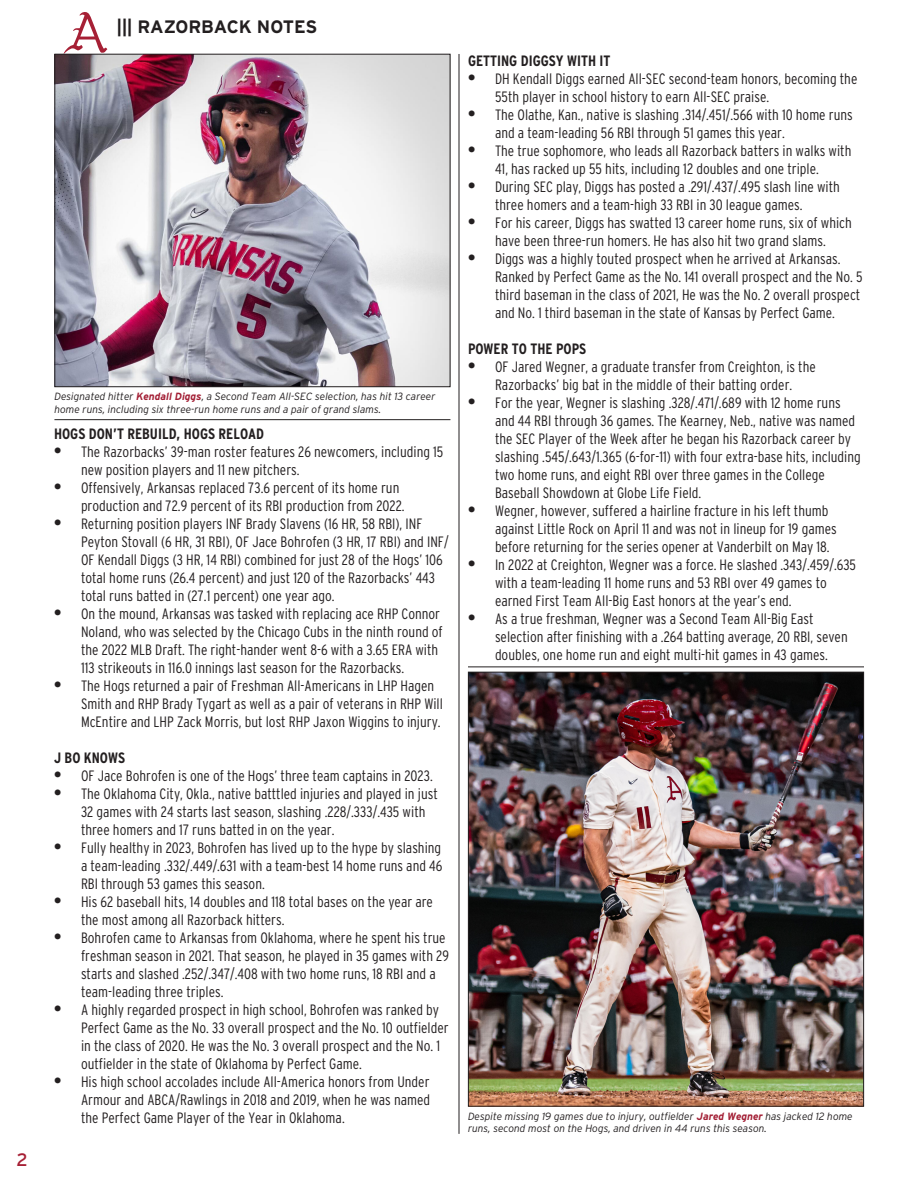
<style>
.page{position:relative;width:918px;height:1188px;background:#fff}
.page>*{position:absolute;margin:0;border:0;box-sizing:border-box;transform-origin:0 0}
.t1{font:700 18px "Interstate";letter-spacing:-.01em;color:#231f20}
.t2{font:18px "Interstate";color:#a62035}
.t3{font:300 15px/18px "Interstate Condensed";color:#231f20}
.t4{font:700 15px "Interstate Condensed";color:#231f20}
.t5{font:italic 300 10.5px/12.6px "Interstate";color:#231f20}
.s1{font-weight:700;color:#a31f35}
.s2{font-family:"Interstate";font-weight:700;font-stretch:condensed;font-size:18px}
</style>
<div class="page">
<svg style="left:64px;top:12px;width:43px;height:42px"></svg>
<hr style="left:459px;top:54px;width:1px;height:1080px;background:#231f20">
<hr style="left:54px;top:419px;width:396px;height:1px;background:#231f20">
<img style="left:56px;top:56px;width:392px;height:329px">
<div style="left:54px;top:54px;width:396px;height:333px;border:1px solid #231f20"></div>
<img style="left:470px;top:674px;width:392px;height:431px">
<hr style="left:468px;top:667px;width:396px;height:1px;background:#231f20">
<p class="t2" style="left:16px;top:1149px;width:13px">2</p>
<p class="t1" style="left:117px;top:16px;width:202px">||| RAZORBACK NOTES</p>
<p class="t5" style="left:54px;top:390px;width:383px">Designated hitter <span class="s1">Kendall Diggs</span>, a Second Team All-SEC selection, has hit 13 career home runs, including six three-run home runs and a pair of grand slams.</p>
<p class="t4" style="left:54px;top:426px;width:212px">HOGS DON’T REBUILD, HOGS RELOAD</p>
<p class="t3" style="left:81px;top:443px;width:364px;text-indent:-27px"><span class="s2">•</span> The Razorbacks’ 39-man roster features 26 newcomers, including 15 new position players and 11 new pitchers.</p>
<p class="t3" style="left:81px;top:479px;width:325px;text-indent:-27px"><span class="s2">•</span> Offensively, Arkansas replaced 73.6 percent of its home run production and 72.9 percent of its RBI production from 2022.</p>
<p class="t3" style="left:81px;top:515px;width:369px;text-indent:-27px"><span class="s2">•</span> Returning position players INF Brady Slavens (16 HR, 58 RBI), INF Peyton Stovall (6 HR, 31 RBI), OF Jace Bohrofen (3 HR, 17 RBI) and INF/ OF Kendall Diggs (3 HR, 14 RBI) combined for just 28 of the Hogs’ 106 total home runs (26.4 percent) and just 120 of the Razorbacks’ 443 total runs batted in (27.1 percent) one year ago.</p>
<p class="t3" style="left:81px;top:605px;width:363px;text-indent:-27px"><span class="s2">•</span> On the mound, Arkansas was tasked with replacing ace RHP Connor Noland, who was selected by the Chicago Cubs in the ninth round of the 2022 MLB Draft. The right-hander went 8-6 with a 3.65 ERA with 113 strikeouts in 116.0 innings last season for the Razorbacks.</p>
<p class="t3" style="left:81px;top:677px;width:364px;text-indent:-27px"><span class="s2">•</span> The Hogs returned a pair of Freshman All-Americans in LHP Hagen<br>Smith and RHP Brady Tygart as well as a pair of veterans in RHP Will<br>McEntire and LHP Zack Morris, but lost RHP Jaxon Wiggins to injury.</p>
<p class="t4" style="left:54px;top:750px;width:73px">J BO KNOWS</p>
<p class="t3" style="left:54px;top:767px;width:380px"><span class="s2">•</span> OF Jace Bohrofen is one of the Hogs’ three team captains in 2023.</p>
<p class="t3" style="left:81px;top:785px;width:358px;text-indent:-27px"><span class="s2">•</span> The Oklahoma City, Okla., native batttled injuries and played in just<br>32 games with 24 starts last season, slashing .228/.333/.435 with three homers and 17 runs batted in on the year.</p>
<p class="t3" style="left:81px;top:839px;width:363px;text-align:justify;text-indent:-27px"><span class="s2">•</span> Fully healthy in 2023, Bohrofen has lived up to the hype by slashing a team-leading .332/.449/.631 with a team-best 14 home runs and 46<br>RBI through 53 games this season.</p>
<p class="t3" style="left:81px;top:893px;width:353px;text-indent:-27px"><span class="s2">•</span> His 62 baseball hits, 14 doubles and 118 total bases on the year are the most among all Razorback hitters.</p>
<p class="t3" style="left:81px;top:929px;width:369px;text-indent:-27px"><span class="s2">•</span> Bohrofen came to Arkansas from Oklahoma, where he spent his true freshman season in 2021. That season, he played in 35 games with 29 starts and slashed .252/.347/.408 with two home runs, 18 RBI and a team-leading three triples.</p>
<p class="t3" style="left:81px;top:1001px;width:369px;text-indent:-27px"><span class="s2">•</span> A highly regarded prospect in high school, Bohrofen was ranked by Perfect Game as the No. 33 overall prospect and the No. 10 outfielder in the class of 2020. He was the No. 3 overall prospect and the No. 1 outfielder in the state of Oklahoma by Perfect Game.</p>
<p class="t3" style="left:81px;top:1073px;width:351px;text-align:justify;text-indent:-27px"><span class="s2">•</span> His high school accolades include All-America honors from Under Armour and ABCA/Rawlings in 2018 and 2019, when he was named the Perfect Game Player of the Year in Oklahoma.</p>
<p class="t4" style="left:468px;top:52px;width:144px">GETTING DIGGSY WITH IT</p>
<p class="t3" style="left:495px;top:69px;width:364px;text-indent:-27px"><span class="s2">•</span> DH Kendall Diggs earned All-SEC second-team honors, becoming the<br>55th player in school history to earn All-SEC praise.</p>
<p class="t3" style="left:495px;top:105px;width:359px;text-indent:-27px"><span class="s2">•</span> The Olathe, Kan., native is slashing .314/.451/.566 with 10 home runs and a team-leading 56 RBI through 51 games this year.</p>
<p class="t3" style="left:468px;top:141px;width:385px;text-align:center"><span class="s2">•</span> The true sophomore, who leads all Razorback batters in walks with<br>41, has racked up 55 hits, including 12 doubles and one triple.</p>
<p class="t3" style="left:495px;top:177px;width:346px;text-indent:-27px"><span class="s2">•</span> During SEC play, Diggs has posted a .291/.437/.495 slash line with three homers and a team-high 33 RBI in 30 league games.</p>
<p class="t3" style="left:468px;top:213px;width:385px;text-align:center"><span class="s2">•</span> For his career, Diggs has swatted 13 career home runs, six of which have been three-run homers. He has also hit two grand slams.</p>
<p class="t3" style="left:495px;top:249px;width:369px;text-indent:-27px"><span class="s2">•</span> Diggs was a highly touted prospect when he arrived at Arkansas.<br>Ranked by Perfect Game as the No. 141 overall prospect and the No. 5 third baseman in the class of 2021, He was the No. 2 overall prospect and No. 1 third baseman in the state of Kansas by Perfect Game.</p>
<p class="t4" style="left:468px;top:340px;width:120px">POWER TO THE POPS</p>
<p class="t3" style="left:468px;top:357px;width:349px;text-align:center"><span class="s2">•</span> OF Jared Wegner, a graduate transfer from Creighton, is the<br>Razorbacks’ big bat in the middle of their batting order.</p>
<p class="t3" style="left:495px;top:393px;width:367px;text-indent:-27px"><span class="s2">•</span> For the year, Wegner is slashing .328/.471/.689 with 12 home runs and 44 RBI through 36 games. The Kearney, Neb., native was named the SEC Player of the Week after he began his Razorback career by slashing .545/.643/1.365 (6-for-11) with four extra-base hits, including two home runs, and eight RBI over three games in the College Baseball Showdown at Globe Life Field.</p>
<p class="t3" style="left:495px;top:501px;width:343px;text-indent:-27px"><span class="s2">•</span> Wegner, however, suffered a hairline fracture in his left thumb against Little Rock on April 11 and was not in lineup for 19 games before returning for the series opener at Vanderbilt on May 18.</p>
<p class="t3" style="left:495px;top:555px;width:363px;text-indent:-27px"><span class="s2">•</span> In 2022 at Creighton, Wegner was a force. He slashed .343/.459/.635 with a team-leading 11 home runs and 53 RBI over 49 games to earned First Team All-Big East honors at the year’s end.</p>
<p class="t3" style="left:495px;top:609px;width:354px;text-indent:-27px"><span class="s2">•</span> As a true freshman, Wegner was a Second Team All-Big East selection after finishing with a .264 batting average, 20 RBI, seven doubles, one home run and eight multi-hit games in 43 games.</p>
<p class="t5" style="left:468px;top:1109px;width:386px">Despite missing 19 games due to injury, outfielder <span class="s1">Jared Wegner</span> has jacked 12 home runs, second most on the Hogs, and driven in 44 runs this season.</p>
</div>
